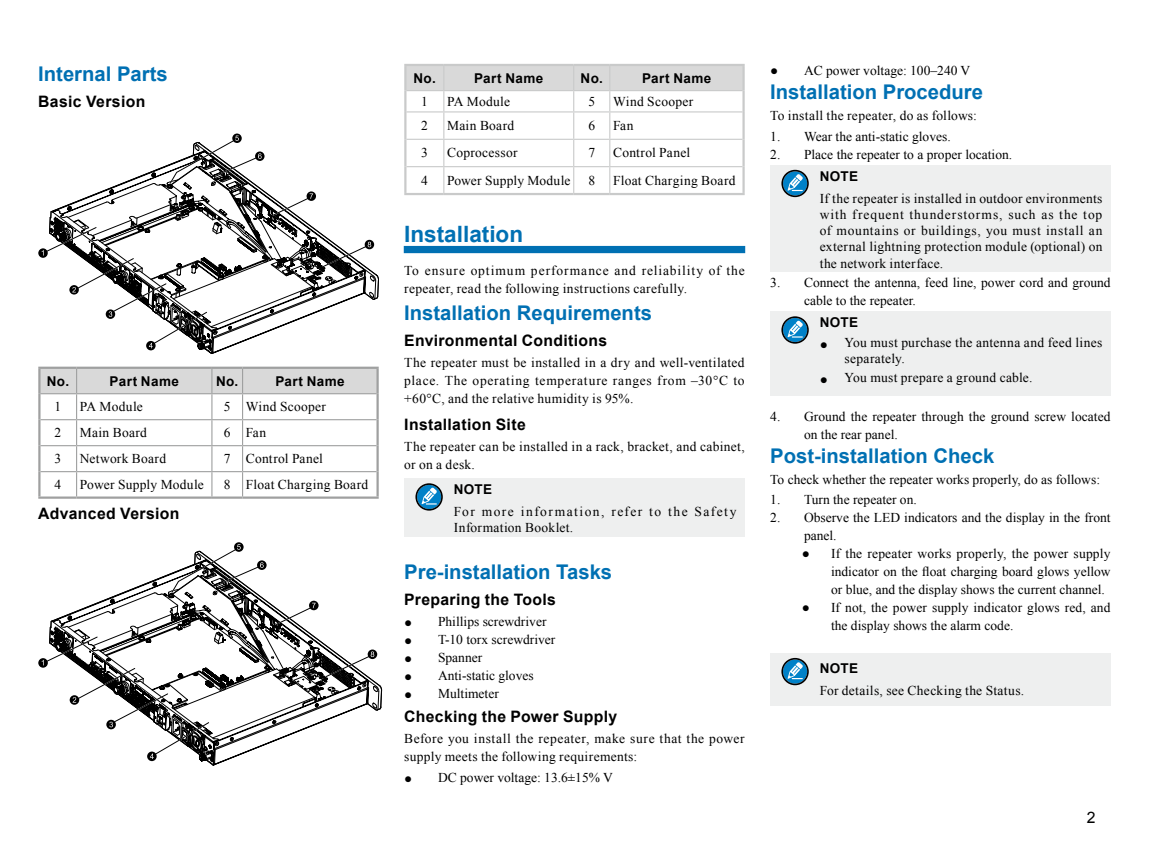
<style>
.page{position:relative;width:1149px;height:862px;background:#fff}
.page>*{position:absolute;margin:0;border:0;box-sizing:border-box;transform-origin:0 0}
.t1{font:700 22.5px "Arial";color:#0070b3}
.t2{font:700 20.25px "Arial";color:#0070b3}
.t3{font:700 15.75px "Arial";letter-spacing:.02em;color:#000}
.t4{font:15.75px "Arial";color:#000}
.t5{font:13.5px/18px "Times New Roman";letter-spacing:.01em;color:#000}
.t6{font:13.5px/18px "Times New Roman";letter-spacing:.045em;color:#000}
.t7{font:13.5px/18px "Times New Roman";letter-spacing:.035em;color:#000}
.t8{font:700 13.5px "Arial";letter-spacing:.025em;color:#000}
.t9{font:13.5px/16.2px "Times New Roman";letter-spacing:.095em;color:#000}
.s1{font-family:"Arial"}
</style>
<div class="page">
<div style="left:404px;top:478px;width:340px;height:58px;background:#eeefef"></div>
<div style="left:770px;top:165px;width:340px;height:107px;background:#eeefef"></div>
<div style="left:770px;top:311px;width:340px;height:84px;background:#eeefef"></div>
<div style="left:770px;top:652px;width:340px;height:53px;background:#eeefef"></div>
<svg style="left:415px;top:483px;width:27px;height:27px"></svg>
<svg style="left:781px;top:170px;width:27px;height:27px"></svg>
<svg style="left:781px;top:316px;width:27px;height:27px"></svg>
<svg style="left:781px;top:657px;width:27px;height:28px"></svg>
<svg style="left:38px;top:248px;width:10px;height:10px"></svg>
<svg style="left:232px;top:133px;width:10px;height:10px"></svg>
<svg style="left:42px;top:135px;width:336px;height:219px"></svg>
<hr style="left:38px;top:366px;width:39px;height:2px;background:#9fa0a0">
<hr style="left:38px;top:368px;width:2px;height:25px;background:#9fa0a0">
<hr style="left:77px;top:366px;width:135px;height:2px;background:#9fa0a0">
<hr style="left:212px;top:366px;width:30px;height:2px;background:#9fa0a0">
<hr style="left:242px;top:366px;width:136px;height:2px;background:#9fa0a0">
<hr style="left:376px;top:368px;width:2px;height:25px;background:#9fa0a0">
<hr style="left:38px;top:393px;width:2px;height:26px;background:#9fa0a0">
<hr style="left:376px;top:393px;width:2px;height:26px;background:#9fa0a0">
<hr style="left:38px;top:419px;width:2px;height:26px;background:#9fa0a0">
<hr style="left:376px;top:419px;width:2px;height:26px;background:#9fa0a0">
<hr style="left:38px;top:445px;width:2px;height:26px;background:#9fa0a0">
<hr style="left:376px;top:445px;width:2px;height:26px;background:#9fa0a0">
<hr style="left:38px;top:471px;width:2px;height:25px;background:#9fa0a0">
<hr style="left:376px;top:471px;width:2px;height:25px;background:#9fa0a0">
<hr style="left:38px;top:496px;width:39px;height:2px;background:#9fa0a0">
<hr style="left:77px;top:496px;width:135px;height:2px;background:#9fa0a0">
<hr style="left:212px;top:496px;width:30px;height:2px;background:#9fa0a0">
<hr style="left:242px;top:496px;width:136px;height:2px;background:#9fa0a0">
<svg style="left:39px;top:367px;width:338px;height:129px"></svg>
<svg style="left:38px;top:657px;width:10px;height:10px"></svg>
<svg style="left:234px;top:542px;width:9px;height:9px"></svg>
<svg style="left:42px;top:544px;width:339px;height:220px"></svg>
<hr style="left:404px;top:64px;width:39px;height:2px;background:#c9caca">
<hr style="left:404px;top:66px;width:2px;height:25px;background:#c9caca">
<hr style="left:443px;top:64px;width:130px;height:2px;background:#c9caca">
<hr style="left:573px;top:64px;width:36px;height:2px;background:#c9caca">
<hr style="left:609px;top:64px;width:135px;height:2px;background:#c9caca">
<hr style="left:742px;top:66px;width:2px;height:25px;background:#c9caca">
<hr style="left:404px;top:91px;width:2px;height:21px;background:#c9caca">
<hr style="left:742px;top:91px;width:2px;height:21px;background:#c9caca">
<hr style="left:404px;top:112px;width:2px;height:27px;background:#c9caca">
<hr style="left:742px;top:112px;width:2px;height:27px;background:#c9caca">
<hr style="left:404px;top:139px;width:2px;height:27px;background:#c9caca">
<hr style="left:742px;top:139px;width:2px;height:27px;background:#c9caca">
<hr style="left:404px;top:166px;width:2px;height:27px;background:#c9caca">
<hr style="left:742px;top:166px;width:2px;height:27px;background:#c9caca">
<hr style="left:404px;top:193px;width:39px;height:2px;background:#c9caca">
<hr style="left:443px;top:193px;width:130px;height:2px;background:#c9caca">
<hr style="left:573px;top:193px;width:36px;height:2px;background:#c9caca">
<hr style="left:609px;top:193px;width:135px;height:2px;background:#c9caca">
<svg style="left:405px;top:66px;width:338px;height:127px"></svg>
<div style="left:404px;top:246px;width:340px;height:6px;background:#0070b3"></div>
<h2 class="t2" style="left:38px;top:61px;width:131px">Internal Parts</h2>
<p class="t3" style="left:38px;top:91px;width:108px">Basic Version</p>
<p class="t8" style="left:47px;top:371px;width:24px">No.</p>
<p class="t8" style="left:109px;top:371px;width:71px">Part Name</p>
<p class="t8" style="left:216px;top:371px;width:24px">No.</p>
<p class="t8" style="left:275px;top:371px;width:71px">Part Name</p>
<p class="t5" style="left:55px;top:397px;width:8px">1</p>
<p class="t5" style="left:80px;top:397px;width:65px">PA Module</p>
<p class="t5" style="left:224px;top:397px;width:104px">5 Wind Scooper</p>
<p class="t5" style="left:55px;top:423px;width:8px">2</p>
<p class="t5" style="left:80px;top:423px;width:69px">Main Board</p>
<p class="t5" style="left:224px;top:423px;width:44px">6 Fan</p>
<p class="t5" style="left:55px;top:449px;width:8px">3</p>
<p class="t5" style="left:80px;top:449px;width:88px">Network Board</p>
<p class="t5" style="left:224px;top:449px;width:101px">7 Control Panel</p>
<p class="t5" style="left:55px;top:475px;width:8px">4</p>
<p class="t5" style="left:80px;top:475px;width:126px">Power Supply Module</p>
<p class="t5" style="left:224px;top:475px;width:146px">8 Float Charging Board</p>
<p class="t3" style="left:38px;top:502px;width:142px">Advanced Version</p>
<p class="t8" style="left:413px;top:69px;width:24px">No.</p>
<p class="t8" style="left:474px;top:69px;width:71px">Part Name</p>
<p class="t8" style="left:580px;top:69px;width:24px">No.</p>
<p class="t8" style="left:641px;top:69px;width:71px">Part Name</p>
<p class="t5" style="left:421px;top:92px;width:8px">1</p>
<p class="t5" style="left:447px;top:92px;width:65px">PA Module</p>
<p class="t5" style="left:588px;top:92px;width:8px">5</p>
<p class="t5" style="left:613px;top:92px;width:82px">Wind Scooper</p>
<p class="t5" style="left:421px;top:116px;width:8px">2</p>
<p class="t5" style="left:447px;top:116px;width:69px">Main Board</p>
<p class="t5" style="left:588px;top:116px;width:8px">6</p>
<p class="t5" style="left:613px;top:116px;width:22px">Fan</p>
<p class="t5" style="left:421px;top:144px;width:8px">3</p>
<p class="t5" style="left:447px;top:144px;width:72px">Coprocessor</p>
<p class="t5" style="left:588px;top:144px;width:8px">7</p>
<p class="t5" style="left:613px;top:144px;width:79px">Control Panel</p>
<p class="t5" style="left:421px;top:171px;width:8px">4</p>
<p class="t5" style="left:447px;top:171px;width:125px">Power Supply Module</p>
<p class="t5" style="left:588px;top:171px;width:8px">8</p>
<p class="t5" style="left:613px;top:171px;width:124px">Float Charging Board</p>
<h1 class="t1" style="left:404px;top:219px;width:120px">Installation</h1>
<p class="t6" style="left:404px;top:261px;width:342px">To ensure optimum performance and reliability of the repeater, read the following instructions carefully.</p>
<h2 class="t2" style="left:404px;top:299px;width:249px">Installation Requirements</h2>
<p class="t3" style="left:404px;top:329px;width:204px">Environmental Conditions</p>
<p class="t5" style="left:404px;top:353px;width:342px;text-align:justify">The repeater must be installed in a dry and well-ventilated place. The operating temperature ranges from –30°C to +60°C, and the relative humidity is 95%.</p>
<p class="t3" style="left:404px;top:413px;width:123px">Installation Site</p>
<p class="t5" style="left:404px;top:437px;width:342px">The repeater can be installed in a rack, bracket, and cabinet, or on a desk.</p>
<p class="t8" style="left:453px;top:479px;width:40px">NOTE</p>
<p class="t9" style="left:453px;top:503px;width:284px">For more information, refer to the Safety<br>Information Booklet.</p>
<h2 class="t2" style="left:404px;top:558px;width:209px">Pre-installation Tasks</h2>
<p class="t3" style="left:404px;top:588px;width:153px">Preparing the Tools</p>
<p class="t5" style="left:404px;top:612px;width:144px"><span class="s1">●</span> Phillips screwdriver</p>
<p class="t5" style="left:404px;top:630px;width:152px"><span class="s1">●</span> T-10 torx screwdriver</p>
<p class="t5" style="left:404px;top:648px;width:79px"><span class="s1">●</span> Spanner</p>
<p class="t5" style="left:404px;top:666px;width:131px"><span class="s1">●</span> Anti-static gloves</p>
<p class="t5" style="left:404px;top:684px;width:96px"><span class="s1">●</span> Multimeter</p>
<p class="t3" style="left:404px;top:705px;width:214px">Checking the Power Supply</p>
<p class="t7" style="left:404px;top:728px;width:342px">Before you install the repeater, make sure that the power supply meets the following requirements:</p>
<p class="t5" style="left:404px;top:768px;width:210px"><span class="s1">●</span> DC power voltage: 13.6±15% V</p>
<p class="t5" style="left:770px;top:61px;width:201px"><span class="s1">●</span> AC power voltage: 100–240 V</p>
<h2 class="t2" style="left:770px;top:79px;width:214px">Installation Procedure</h2>
<p class="t5" style="left:770px;top:106px;width:208px">To install the repeater, do as follows:</p>
<p class="t5" style="left:770px;top:127px;width:182px">1. Wear the anti-static gloves.</p>
<p class="t5" style="left:770px;top:145px;width:243px">2. Place the repeater to a proper location.</p>
<p class="t8" style="left:819px;top:167px;width:40px">NOTE</p>
<p class="t5" style="left:819px;top:190px;width:284px;line-height:16.2px;text-align:justify">If the repeater is installed in outdoor environments with frequent thunderstorms, such as the top of mountains or buildings, you must install an external lightning protection module (optional) on the network interface.</p>
<p class="t5" style="left:803px;top:273px;width:308px;text-indent:-34px">3. Connect the antenna, feed line, power cord and ground cable to the repeater.</p>
<p class="t8" style="left:819px;top:313px;width:40px">NOTE</p>
<p class="t5" style="left:844px;top:334px;width:259px;line-height:16.2px;text-indent:-25px"><span class="s1">●</span> You must purchase the antenna and feed lines separately.</p>
<p class="t5" style="left:819px;top:368px;width:214px"><span class="s1">●</span> You must prepare a ground cable.</p>
<p class="t5" style="left:803px;top:407px;width:308px;text-indent:-34px">4. Ground the repeater through the ground screw located on the rear panel.</p>
<h2 class="t2" style="left:770px;top:442px;width:225px">Post-installation Check</h2>
<p class="t5" style="left:770px;top:470px;width:331px">To check whether the repeater works properly, do as follows:</p>
<p class="t5" style="left:770px;top:489px;width:148px">1. Turn the repeater on.</p>
<p class="t5" style="left:803px;top:507px;width:308px;text-indent:-34px">2. Observe the LED indicators and the display in the front panel.</p>
<p class="t5" style="left:830px;top:543px;width:281px;text-align:justify;text-indent:-29px"><span class="s1">●</span> If the repeater works properly, the power supply indicator on the float charging board glows yellow or blue, and the display shows the current channel.</p>
<p class="t5" style="left:830px;top:597px;width:281px;text-indent:-29px"><span class="s1">●</span> If not, the power supply indicator glows red, and the display shows the alarm code.</p>
<p class="t8" style="left:819px;top:658px;width:40px">NOTE</p>
<p class="t5" style="left:819px;top:680px;width:206px">For details, see Checking the Status.</p>
<p class="t4" style="left:1086px;top:806px;width:10px">2</p>
</div>
